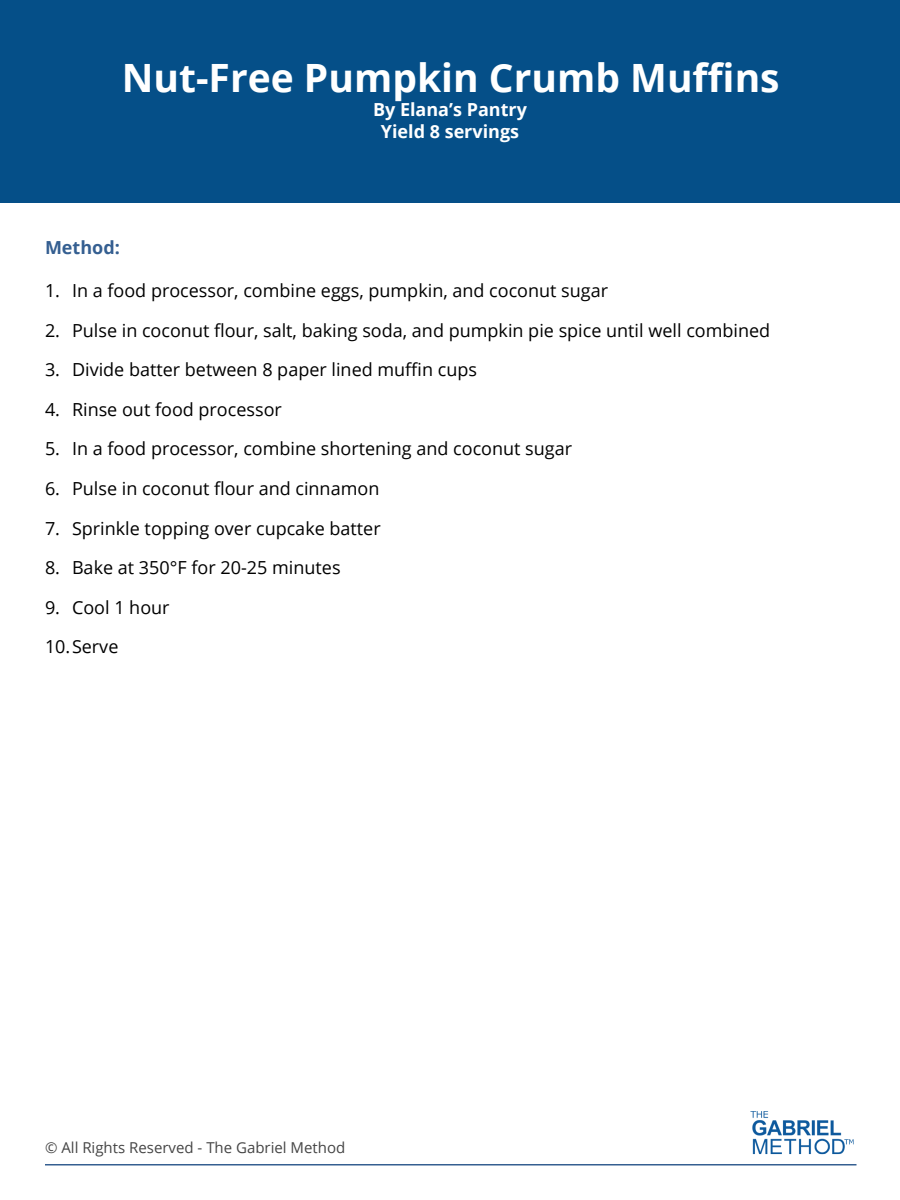
<style>
.page{position:relative;width:900px;height:1200px;background:#fff}
.page>*{position:absolute;margin:0;border:0;box-sizing:border-box;transform-origin:0 0}
.t1{font:700 39px "Open Sans";color:#fff}
.t2{font:18px "Open Sans";color:#000}
.t3{font:700 18px "Open Sans";color:#fff}
.t4{font:700 18px "Open Sans";color:#355f91}
.t5{font:15px "Open Sans";color:#454545}
</style>
<div class="page">
<div style="left:0;top:0;width:900px;height:202px;background:#054f88"></div>
<hr style="left:45px;top:1164px;width:811px;height:2px;background:#355f91">
<img style="left:750px;top:1111px;width:104px;height:44px">
<p class="t1" style="left:122px;top:50px;width:659px">Nut-Free Pumpkin Crumb Muffins</p>
<p class="t3" style="left:373px;top:97px;width:155px">By Elana’s Pantry</p>
<p class="t3" style="left:381px;top:119px;width:140px">Yield 8 servings</p>
<p class="t4" style="left:45px;top:235px;width:76px">Method:</p>
<p class="t2" style="left:45px;top:278px;width:565px">1. In a food processor, combine eggs, pumpkin, and coconut sugar</p>
<p class="t2" style="left:45px;top:318px;width:727px">2. Pulse in coconut flour, salt, baking soda, and pumpkin pie spice until well combined</p>
<p class="t2" style="left:45px;top:357px;width:434px">3. Divide batter between 8 paper lined muffin cups</p>
<p class="t2" style="left:45px;top:397px;width:238px">4. Rinse out food processor</p>
<p class="t2" style="left:45px;top:436px;width:529px">5. In a food processor, combine shortening and coconut sugar</p>
<p class="t2" style="left:45px;top:476px;width:336px">6. Pulse in coconut flour and cinnamon</p>
<p class="t2" style="left:45px;top:516px;width:337px">7. Sprinkle topping over cupcake batter</p>
<p class="t2" style="left:45px;top:555px;width:297px">8. Bake at 350°F for 20-25 minutes</p>
<p class="t2" style="left:45px;top:595px;width:126px">9. Cool 1 hour</p>
<p class="t2" style="left:45px;top:634px;width:75px">10.Serve</p>
<p class="t5" style="left:45px;top:1137px;width:302px">© All Rights Reserved - The Gabriel Method</p>
</div>
